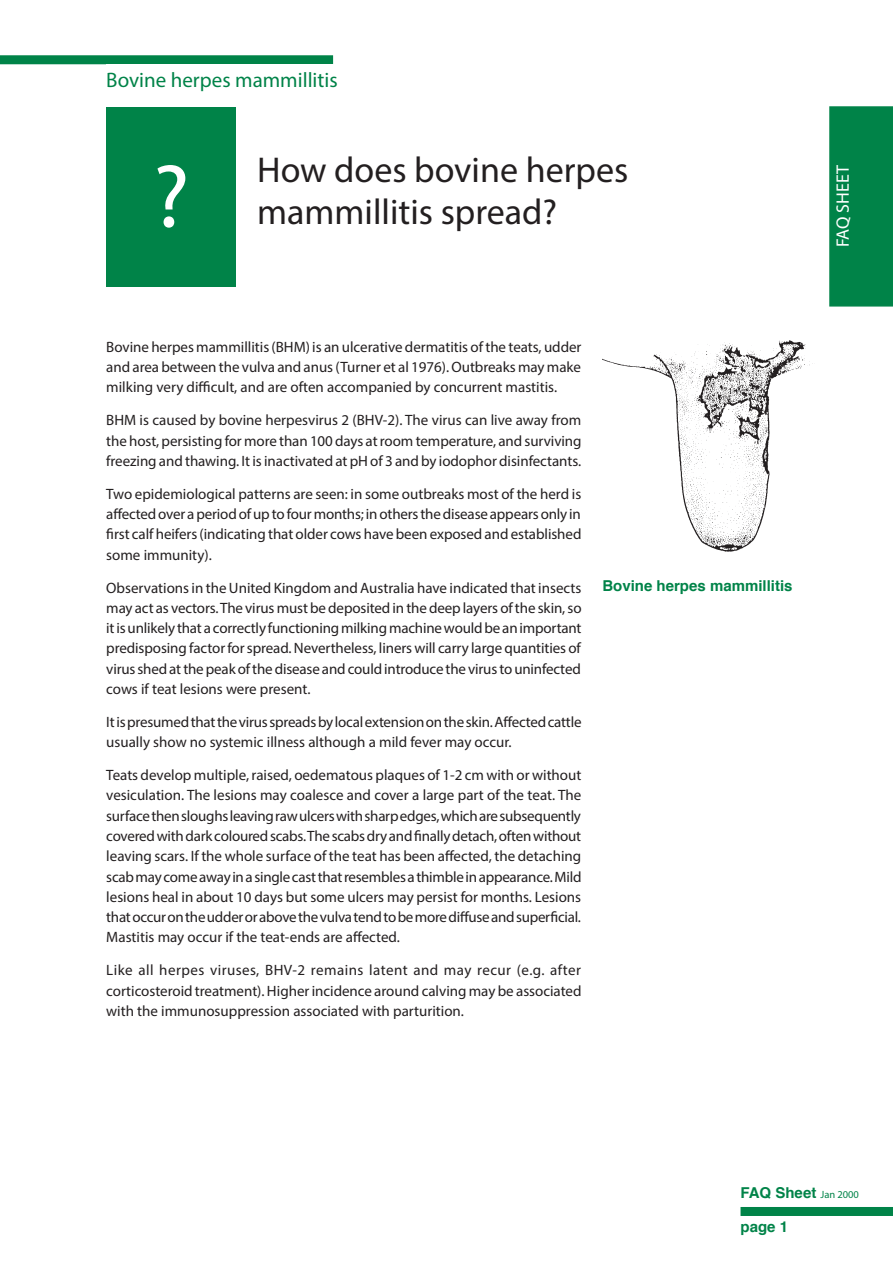
<style>
.page{position:relative;width:893px;height:1263px;background:#fff}
.page>*{position:absolute;margin:0;border:0;box-sizing:border-box;transform-origin:0 0}
.t1{font:90px "Myriad Pro";color:#fff}
.technote-heading{font:36px "Myriad Pro";color:#231f20}
.technote_page_header{font:21px "Myriad Pro";color:#008348}
.t2{font:18px "Myriad Pro";color:#fff}
.technote-text{font:15px/20.2px "Myriad Pro";letter-spacing:-.005em;color:#231f20;text-align:justify}
.technote-capt{font:700 15px "Helvetica";color:#008348}
.technote_page_no{font:700 15px "Helvetica";color:#008348}
.s1{font-family:"Myriad Pro";font-weight:400;font-size:10.5px}
</style>
<div class="page">
<div style="left:829px;top:106px;width:64px;height:201px;background:#008348"></div>
<div style="left:740px;top:1207px;width:153px;height:9px;background:#008348"></div>
<div style="left:0;top:55px;width:333px;height:9px;background:#008348"></div>
<div style="left:106px;top:107px;width:130px;height:180px;background:#008348"></div>
<img style="left:602px;top:340px;width:211px;height:212px">
<p class="technote_page_header" style="left:106px;top:67px;width:233px">Bovine herpes mammillitis</p>
<p class="t1" style="left:153px;top:141px;width:38px">?</p>
<p class="technote-heading" style="left:257px;top:148px;width:373px">How does bovine herpes</p>
<p class="technote-heading" style="left:257px;top:190px;width:301px">mammillitis spread?</p>
<p class="technote-text" style="left:106px;top:336px;width:477px">Bovine herpes mammillitis (BHM) is an ulcerative dermatitis of the teats, udder and area between the vulva and anus (Turner et al 1976). Outbreaks may make milking very difficult, and are often accompanied by concurrent mastitis.</p>
<p class="technote-text" style="left:106px;top:410px;width:477px">BHM is caused by bovine herpesvirus 2 (BHV-2). The virus can live away from the host, persisting for more than 100 days at room temperature, and surviving freezing and thawing. It is inactivated at pH of 3 and by iodophor disinfectants.</p>
<p class="technote-text" style="left:106px;top:483px;width:477px">Two epidemiological patterns are seen: in some outbreaks most of the herd is affected over a period of up to four months; in others the disease appears only in first calf heifers (indicating that older cows have been exposed and established some immunity).</p>
<p class="technote-text" style="left:106px;top:577px;width:477px">Observations in the United Kingdom and Australia have indicated that insects may act as vectors. The virus must be deposited in the deep layers of the skin, so it is unlikely that a correctly functioning milking machine would be an important predisposing factor for spread. Nevertheless, liners will carry large quantities of virus shed at the peak of the disease and could introduce the virus to uninfected cows if teat lesions were present.</p>
<p class="technote-text" style="left:106px;top:711px;width:477px">It is presumed that the virus spreads by local extension on the skin. Affected cattle usually show no systemic illness although a mild fever may occur.</p>
<p class="technote-text" style="left:106px;top:765px;width:477px">Teats develop multiple, raised, oedematous plaques of 1-2 cm with or without vesiculation. The lesions may coalesce and cover a large part of the teat. The surface then sloughs leaving raw ulcers with sharp edges, which are subsequently covered with dark coloured scabs. The scabs dry and finally detach, often without leaving scars. If the whole surface of the teat has been affected, the detaching scab may come away in a single cast that resembles a thimble in appearance. Mild lesions heal in about 10 days but some ulcers may persist for months. Lesions that occur on the udder or above the vulva tend to be more diffuse and superficial.<br>Mastitis may occur if the teat-ends are affected.</p>
<p class="technote-text" style="left:106px;top:960px;width:477px">Like all herpes viruses, BHV-2 remains latent and may recur (e.g. after corticosteroid treatment). Higher incidence around calving may be associated with the immunosuppression associated with parturition.</p>
<p class="technote-capt" style="left:602px;top:573px;width:192px">Bovine herpes mammillitis</p>
<p class="t2" style="left:832px;top:247px;width:83px;rotate:-90deg">FAQ SHEET</p>
<p class="technote-capt" style="left:740px;top:1181px;width:120px">FAQ Sheet <span class="s1">Jan 2000</span></p>
<p class="technote_page_no" style="left:740px;top:1215px;width:49px">page 1</p>
</div>
